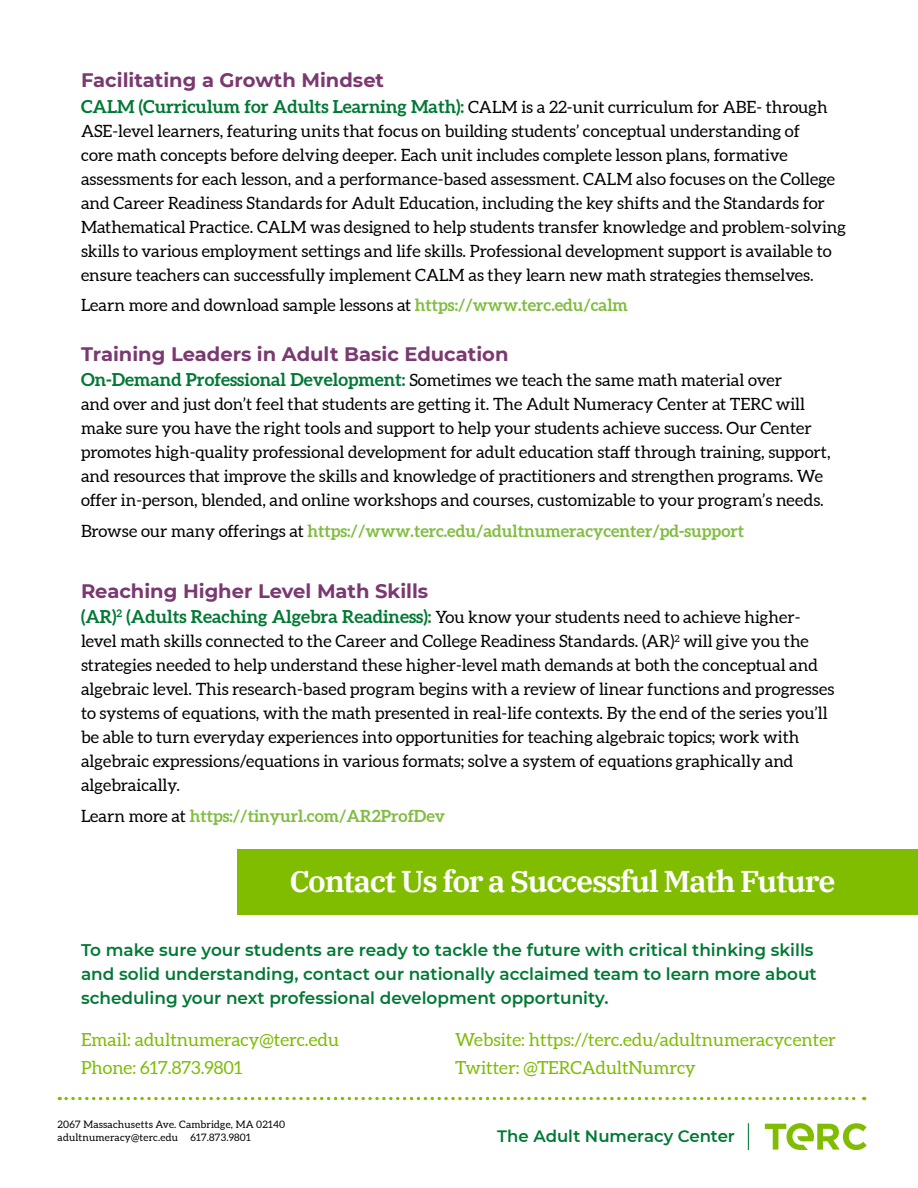
<style>
.page{position:relative;width:918px;height:1188px;background:#fff}
.page>*{position:absolute;margin:0;border:0;box-sizing:border-box;transform-origin:0 0}
.t1{font:600 30px "IBM Plex Serif";letter-spacing:-.04em;color:#fff}
.t2{font:700 19.5px "Montserrat";color:#7a3970}
.t3{font:18px "Aleo";color:#7ebb05}
.t4{font:700 18px "Aleo";color:#007934}
.t5{font:16.8px/24px "Aleo";color:#000}
.t6{font:600 16.8px/24px "Montserrat";color:#007934}
.t7{font:700 16.8px "Aleo";color:#81bd41}
.t8{font:600 16.5px "Montserrat";color:#007934}
.t9{font:10.2px "Aleo";letter-spacing:.02em;color:#000}
.s1{font-weight:400;font-size:16.8px;color:#000}
.s2{font-weight:700;color:#81bd41}
.s3{font-weight:700;font-size:18px;color:#007934}
.s4{font-weight:400;color:#000}
</style>
<div class="page">
<svg style="left:66px;top:1097px;width:799px;height:3px"></svg>
<svg style="left:765px;top:1123px;width:102px;height:27px"></svg>
<svg style="left:748px;top:1123px;width:1px;height:27px"></svg>
<div style="left:238px;top:850px;width:680px;height:65px;background:#80bc00"></div>
<p class="t2" style="left:81px;top:66px;width:305px">Facilitating a Growth Mindset</p>
<p class="t4" style="left:81px;top:95px;width:748px">CALM (Curriculum for Adults Learning Math): <span class="s1">CALM is a 22-unit curriculum for ABE- through</span></p>
<p class="t5" style="left:81px;top:119px;width:767px">ASE-level learners, featuring units that focus on building students’ conceptual understanding of<br>core math concepts before delving deeper. Each unit includes complete lesson plans, formative assessments for each lesson, and a performance-based assessment. CALM also focuses on the College and Career Readiness Standards for Adult Education, including the key shifts and the Standards for Mathematical Practice. CALM was designed to help students transfer knowledge and problem-solving skills to various employment settings and life skills. Professional development support is available to ensure teachers can successfully implement CALM as they learn new math strategies themselves.</p>
<p class="t5" style="left:81px;top:294px;width:549px">Learn more and download sample lessons at <span class="s2">https://www.terc.edu/calm</span></p>
<p class="t2" style="left:81px;top:340px;width:429px">Training Leaders in Adult Basic Education</p>
<p class="t5" style="left:81px;top:369px;width:751px"><span class="s3">On-Demand Professional Development:</span> Sometimes we teach the same math material over<br>and over and just don’t feel that students are getting it. The Adult Numeracy Center at TERC will make sure you have the right tools and support to help your students achieve success. Our Center promotes high-quality professional development for adult education staff through training, support, and resources that improve the skills and knowledge of practitioners and strengthen programs. We offer in-person, blended, and online workshops and courses, customizable to your program’s needs.</p>
<p class="t7" style="left:81px;top:520px;width:665px"><span class="s4">Browse our many offerings at</span> https://www.terc.edu/adultnumeracycenter/pd-support</p>
<p class="t2" style="left:81px;top:577px;width:349px">Reaching Higher Level Math Skills</p>
<p class="t5" style="left:81px;top:606px;width:755px"><span class="s3">(AR)</span><sup>2</sup> <span class="s3">(Adults Reaching Algebra Readiness):</span> You know your students need to achieve higher&shy;level math skills connected to the Career and College Readiness Standards. (AR)<sup>2</sup> will give you the strategies needed to help understand these higher-level math demands at both the conceptual and algebraic level. This research-based program begins with a review of linear functions and progresses to systems of equations, with the math presented in real-life contexts. By the end of the series you’ll be able to turn everyday experiences into opportunities for teaching algebraic topics; work with algebraic expressions/equations in various formats; solve a system of equations graphically and algebraically.</p>
<p class="t7" style="left:81px;top:806px;width:366px"><span class="s4">Learn more at</span> https://tinyurl.com/AR2ProfDev</p>
<p class="t1" style="left:289px;top:858px;width:548px">Contact Us for a Successful Math Future</p>
<p class="t6" style="left:81px;top:937px;width:737px">To make sure your students are ready to tackle the future with critical thinking skills and solid understanding, contact our nationally acclaimed team to learn more about scheduling your next professional development opportunity.</p>
<p class="t3" style="left:81px;top:1029px;width:259px">Email: adultnumeracy@terc.edu</p>
<p class="t3" style="left:455px;top:1029px;width:382px">Website: https://terc.edu/adultnumeracycenter</p>
<p class="t3" style="left:81px;top:1057px;width:163px">Phone: 617.873.9801</p>
<p class="t3" style="left:455px;top:1057px;width:242px">Twitter: @TERCAdultNumrcy</p>
<p class="t9" style="left:58px;top:1118px;width:229px">2067 Massachusetts Ave. Cambridge, MA 02140</p>
<p class="t9" style="left:58px;top:1132px;width:195px">adultnumeracy@terc.edu 617.873.9801</p>
<p class="t8" style="left:497px;top:1124px;width:239px">The Adult Numeracy Center</p>
</div>
